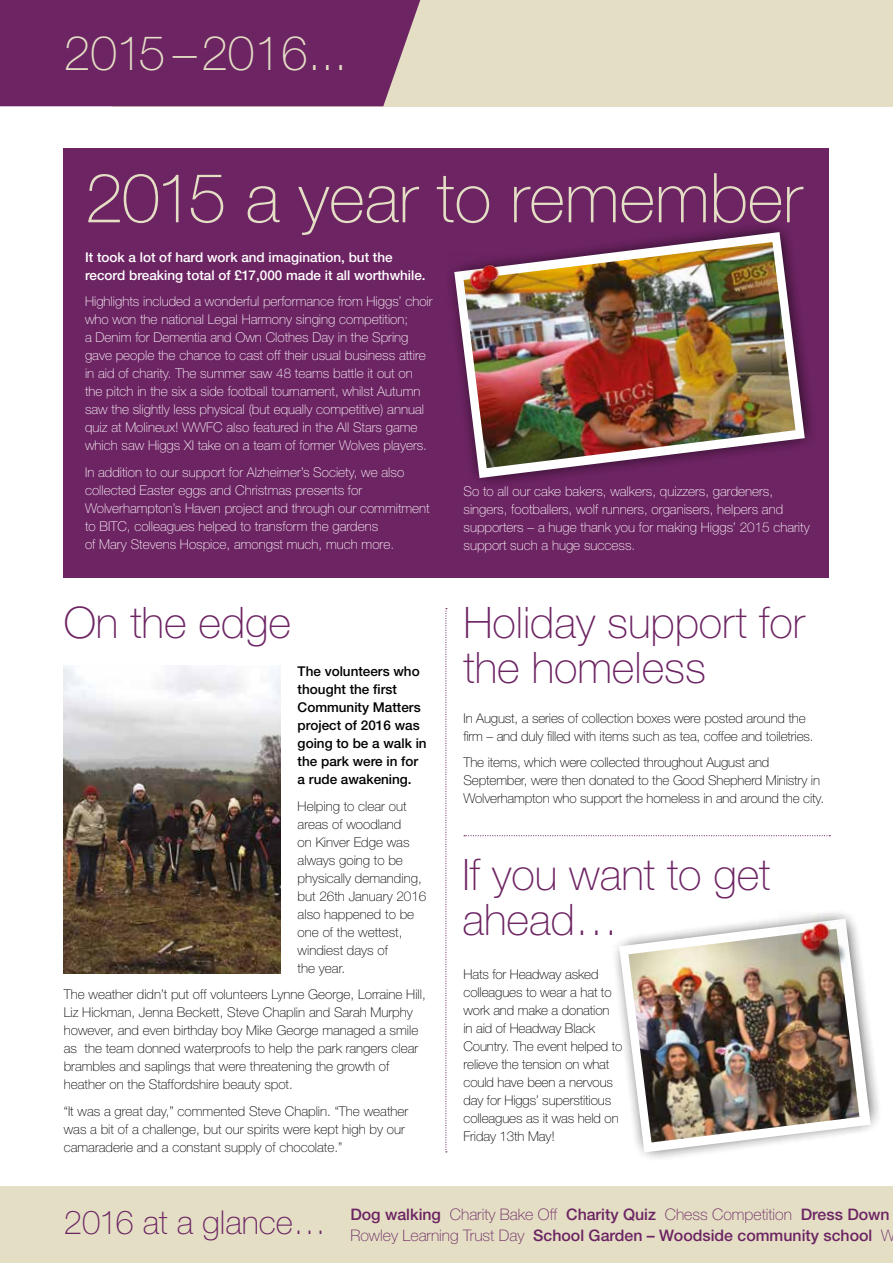
<style>
.page{position:relative;width:893px;height:1263px;background:#fff}
.page>*{position:absolute;margin:0;border:0;box-sizing:border-box;transform-origin:0 0}
.t1{font:100 68.7px "Helvetica Neue";color:#e3dec4}
.t2{font:100 48px "Helvetica Neue";color:#e3dec4}
.t3{font:100 43.5px/45px "Helvetica Neue";color:#6d2463}
.t4{font:100 33px "Helvetica Neue";color:#6d2463}
.t5{font:500 15.9px/21.1px "Helvetica Neue";color:#6d2463}
.t6{font:100 13.5px/18px "Helvetica Neue";color:#000}
.t7{font:100 13.5px/18px "Helvetica Neue";color:#fff}
.t8{font:500 13.5px/18px "Helvetica Neue";color:#000}
.t9{font:500 13.5px/18px "Helvetica Neue";color:#fff}
.s1{font-weight:100}
</style>
<div class="page">
<div style="left:64px;top:149px;width:765px;height:429px;background:#6d2463"></div>
<div style="left:113px;top:0;width:780px;height:106px;background:#e3dec4"></div>
<div style="left:0;top:0;width:420px;height:106px;background:#6d2463"></div>
<div style="left:0;top:1186px;width:893px;height:77px;background:#e3dec4"></div>
<svg style="left:445px;top:608px;width:2px;height:544px"></svg>
<svg style="left:464px;top:835px;width:366px;height:1px"></svg>
<img style="left:64px;top:666px;width:217px;height:308px">
<svg style="left:480px;top:227px;width:331px;height:256px"></svg>
<svg style="left:455px;top:232px;width:350px;height:246px"></svg>
<img style="left:464px;top:242px;width:331px;height:226px">
<svg style="left:615px;top:946px;width:264px;height:212px"></svg>
<svg style="left:619px;top:919px;width:252px;height:233px"></svg>
<img style="left:628px;top:929px;width:231px;height:213px">
<img style="left:452px;top:251px;width:68px;height:58px">
<img style="left:469px;top:265px;width:31px;height:27px">
<img style="left:776px;top:913px;width:75px;height:55px">
<img style="left:800px;top:924px;width:31px;height:27px">
<h2 class="t2" style="left:64px;top:26px;width:285px">2015 – 2016...</h2>
<h1 class="t1" style="left:85px;top:159px;width:719px">2015 a year to remember</h1>
<p class="t9" style="left:85px;top:248px;width:342px">It took a lot of hard work and imagination, but the record breaking total of £17,000 made it all worthwhile.</p>
<p class="t7" style="left:85px;top:292px;width:349px">Highlights included a wonderful performance from Higgs’ choir who won the national Legal Harmony singing competition;<br>a Denim for Dementia and Own Clothes Day in the Spring gave people the chance to cast off their usual business attire in aid of charity. The summer saw 48 teams battle it out on the pitch in the six a side football tournament, whilst Autumn saw the slightly less physical (but equally competitive) annual quiz at Molineux! WWFC also featured in the All Stars game which saw Higgs XI take on a team of former Wolves players.</p>
<p class="t7" style="left:85px;top:463px;width:346px">In addition to our support for Alzheimer’s Society, we also collected Easter eggs and Christmas presents for Wolverhampton’s Haven project and through our commitment to BITC, colleagues helped to transform the gardens<br>of Mary Stevens Hospice, amongst much, much more.</p>
<h3 class="t3" style="left:64px;top:600px;width:229px">On the edge</h3>
<p class="t8" style="left:298px;top:662px;width:131px">The volunteers who thought the first<br>Community Matters project of 2016 was going to be a walk in the park were in for a rude awakening.</p>
<p class="t6" style="left:298px;top:797px;width:130px">Helping to clear out areas of woodland<br>on Kinver Edge was always going to be physically demanding, but 26th January 2016 also happened to be one of the wettest, windiest days of<br>the year.</p>
<p class="t6" style="left:64px;top:985px;width:364px">The weather didn’t put off volunteers Lynne George, Lorraine Hill, Liz Hickman, Jenna Beckett, Steve Chaplin and Sarah Murphy however, and even birthday boy Mike George managed a smile as the team donned waterproofs to help the park rangers clear brambles and saplings that were threatening the growth of heather on the Staffordshire beauty spot.</p>
<p class="t6" style="left:64px;top:1102px;width:346px">“It was a great day,” commented Steve Chaplin. “The weather was a bit of a challenge, but our spirits were kept high by our camaraderie and a constant supply of chocolate.”</p>
<p class="t7" style="left:463px;top:482px;width:348px">So to all our cake bakers, walkers, quizzers, gardeners, singers, footballers, wolf runners, organisers, helpers and supporters – a huge thank you for making Higgs’ 2015 charity support such a huge success.</p>
<h3 class="t3" style="left:463px;top:600px;width:343px">Holiday support for the homeless</h3>
<p class="t6" style="left:463px;top:709px;width:352px">In August, a series of collection boxes were posted around the firm – and duly filled with items such as tea, coffee and toiletries.</p>
<p class="t6" style="left:463px;top:753px;width:362px">The items, which were collected throughout August and<br>September, were then donated to the Good Shepherd Ministry in<br>Wolverhampton who support the homeless in and around the city.</p>
<h3 class="t3" style="left:462px;top:851px;width:310px">If you want to get ahead…</h3>
<p class="t6" style="left:463px;top:965px;width:160px">Hats for Headway asked colleagues to wear a hat to work and make a donation<br>in aid of Headway Black<br>Country. The event helped to relieve the tension on what could have been a nervous day for Higgs’ superstitious colleagues as it was held on<br>Friday 13th May!</p>
<h3 class="t4" style="left:64px;top:1203px;width:264px">2016 at a glance…</h3>
<p class="t5" style="left:350px;top:1204px;width:546px">Dog walking <span class="s1">Charity Bake Off</span> Charity Quiz <span class="s1">Chess Competition</span> Dress Down<br><span class="s1">Rowley Learning Trust Day</span> School Garden – Woodside community school <span class="s1">W</span></p>
</div>
